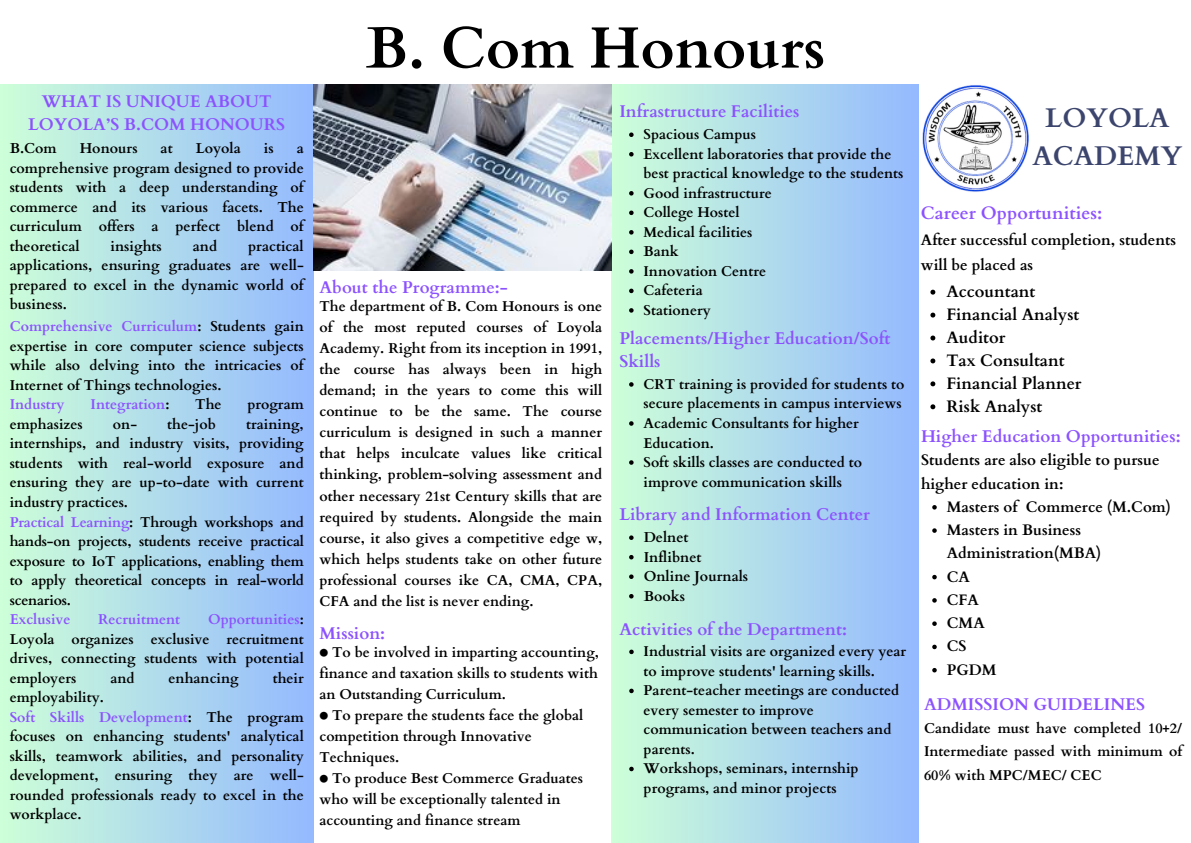
<style>
.page{position:relative;width:1191px;height:843px;background:#fff}
.page>*{position:absolute;margin:0;border:0;box-sizing:border-box;transform-origin:0 0}
.t1{font:700 58.3px "Cardo";color:#000}
.t2{font:700 27px/37.5px "Cardo";color:#3c456d;text-align:center}
.t3{font:700 18px "Cardo";color:#8c52ff}
.t4{font:700 17px/23.2px "Cardo";color:#8c52ff}
.t5{font:700 16.9px/23.3px "Cardo";color:#8c52ff;text-align:center}
.t6{font:700 16.6px "Cardo";color:#000}
.t7{font:700 15.2px/23.2px "Cardo";color:#000}
.t8{font:700 14.3px/19.5px "Cardo";color:#000;text-align:justify}
.t9{font:700 14.2px/19.5px "Cardo";color:#000}
.t10{font:700 14.2px "Cardo";color:#8c52ff}
.s1{color:#8c52ff}
.s2{color:#000}
</style>
<div class="page">
<div style="left:0;top:84px;width:313px;height:758px;background:linear-gradient(to right,#cdffd8,#95baff)"></div>
<div style="left:611px;top:84px;width:307px;height:758px;background:linear-gradient(to right,#cdffd8,#95baff)"></div>
<img style="left:313px;top:84px;width:298px;height:186px">
<img style="left:922px;top:85px;width:107px;height:107px">
<svg style="left:629px;top:132px;width:4px;height:5px"></svg>
<svg style="left:629px;top:152px;width:4px;height:4px"></svg>
<svg style="left:629px;top:191px;width:4px;height:4px"></svg>
<svg style="left:629px;top:210px;width:4px;height:5px"></svg>
<svg style="left:629px;top:230px;width:4px;height:4px"></svg>
<svg style="left:629px;top:249px;width:4px;height:5px"></svg>
<svg style="left:629px;top:269px;width:4px;height:4px"></svg>
<svg style="left:629px;top:288px;width:4px;height:5px"></svg>
<svg style="left:629px;top:308px;width:4px;height:4px"></svg>
<svg style="left:629px;top:382px;width:4px;height:4px"></svg>
<svg style="left:629px;top:421px;width:4px;height:4px"></svg>
<svg style="left:629px;top:460px;width:4px;height:4px"></svg>
<svg style="left:629px;top:535px;width:4px;height:4px"></svg>
<svg style="left:629px;top:554px;width:4px;height:5px"></svg>
<svg style="left:629px;top:574px;width:4px;height:4px"></svg>
<svg style="left:629px;top:593px;width:4px;height:5px"></svg>
<svg style="left:629px;top:649px;width:4px;height:5px"></svg>
<svg style="left:629px;top:688px;width:4px;height:5px"></svg>
<svg style="left:629px;top:766px;width:4px;height:5px"></svg>
<svg style="left:930px;top:289px;width:5px;height:5px"></svg>
<svg style="left:930px;top:312px;width:5px;height:5px"></svg>
<svg style="left:930px;top:335px;width:5px;height:5px"></svg>
<svg style="left:930px;top:358px;width:5px;height:5px"></svg>
<svg style="left:930px;top:381px;width:5px;height:5px"></svg>
<svg style="left:930px;top:404px;width:5px;height:5px"></svg>
<svg style="left:932px;top:505px;width:4px;height:4px"></svg>
<svg style="left:932px;top:528px;width:4px;height:4px"></svg>
<svg style="left:932px;top:574px;width:4px;height:5px"></svg>
<svg style="left:932px;top:598px;width:4px;height:4px"></svg>
<svg style="left:932px;top:621px;width:4px;height:4px"></svg>
<svg style="left:932px;top:644px;width:4px;height:5px"></svg>
<svg style="left:932px;top:668px;width:4px;height:4px"></svg>
<h6 class="t5" style="left:28px;top:90px;width:258px">WHAT IS UNIQUE ABOUT<br>LOYOLA’S B.COM HONOURS</h6>
<p class="t8" style="left:10px;top:139px;width:49px">B.Com</p>
<p class="t8" style="left:80px;top:139px;width:59px">Honours</p>
<p class="t8" style="left:161px;top:139px;width:14px">at</p>
<p class="t8" style="left:196px;top:139px;width:47px">Loyola</p>
<p class="t8" style="left:264px;top:139px;width:11px">is</p>
<p class="t8" style="left:10px;top:139px;width:295px;text-indent:287px">a comprehensive program designed to provide students with a deep understanding of commerce and its various facets. The curriculum offers a perfect blend of theoretical</p>
<p class="t8" style="left:10px;top:236px;width:295px;text-indent:238px">practical applications, ensuring graduates are well&shy;prepared to excel in the dynamic world of business.</p>
<p class="t8" style="left:110px;top:236px;width:53px">insights</p>
<p class="t8" style="left:193px;top:236px;width:26px">and</p>
<h6 class="t9" style="left:10px;top:317px;width:295px"><span class="s1">Comprehensive Curriculum</span>: Students gain expertise in core computer science subjects while also delving into the intricacies of Internet of Things technologies.<br><span class="s1">Industry</span></h6>
<h6 class="t10" style="left:90px;top:395px;width:80px">Integration<span class="s2">:</span></h6>
<h6 class="t9" style="left:195px;top:395px;width:28px">The</h6>
<h6 class="t9" style="left:247px;top:395px;width:58px">program</h6>
<h6 class="t9" style="left:10px;top:414px;width:75px">emphasizes</h6>
<h6 class="t9" style="left:113px;top:414px;width:26px">on-</h6>
<h6 class="t9" style="left:167px;top:414px;width:50px">the-job</h6>
<h6 class="t9" style="left:10px;top:414px;width:296px;text-indent:236px">training, internships, and industry visits, providing students with real-world exposure and ensuring they are up-to-date with current industry practices.<br><span class="s1">Practical Learning</span>: Through workshops and hands-on projects, students receive practical exposure to IoT applications, enabling them to apply theoretical concepts in real-world scenarios.<br><span class="s1">Exclusive</span></h6>
<h6 class="t9" style="left:10px;top:609px;width:295px;text-align:justify;text-indent:198px"><span class="s1">Opportunities</span>:<br>Loyola organizes exclusive recruitment drives, connecting students with potential employers</h6>
<h6 class="t10" style="left:98px;top:610px;width:84px">Recruitment</h6>
<h6 class="t9" style="left:110px;top:668px;width:26px">and</h6>
<h6 class="t9" style="left:168px;top:668px;width:72px">enhancing</h6>
<h6 class="t9" style="left:273px;top:668px;width:33px">their</h6>
<h6 class="t9" style="left:10px;top:687px;width:295px">employability.<br><span class="s1">Soft Skills Development</span>: The program focuses on enhancing students' analytical skills, teamwork abilities, and personality development, ensuring they are well&shy;rounded professionals ready to excel in the workplace.</h6>
<h6 class="t1" style="left:366px;top:10px;width:461px">B. Com Honours</h6>
<h4 class="t4" style="left:319px;top:276px;width:190px">About the Programme:-</h4>
<h6 class="t9" style="left:319px;top:296px;width:284px;line-height:21px;text-align:justify">The department of B. Com Honours is one of the most reputed courses of Loyola Academy. Right from its inception in 1991, the course has always been in high demand; in the years to come this will continue to be the same. The course curriculum is designed in such a manner that helps inculcate values like critical thinking, problem-solving assessment and other necessary 21st Century skills that are required by students. Alongside the main course, it also gives a competitive edge w, which helps students take on other future professional courses ike CA, CMA, CPA, CFA and the list is never ending.</h6>
<h6 class="t4" style="left:319px;top:621px;width:67px">Mission:</h6>
<h6 class="t9" style="left:319px;top:641px;width:281px;line-height:21px;text-align:justify">● To be involved in imparting accounting, finance and taxation skills to students with an Outstanding Curriculum.</h6>
<h6 class="t9" style="left:319px;top:704px;width:265px;line-height:21px">● To prepare the students face the global competition through Innovative<br>Techniques.</h6>
<h6 class="t9" style="left:319px;top:767px;width:265px;line-height:21px">● To produce Best Commerce Graduates who will be exceptionally talented in accounting and finance stream</h6>
<h4 class="t4" style="left:619px;top:100px;width:182px">Infrastructure Facilities</h4>
<p class="t9" style="left:643px;top:125px;width:114px">Spacious Campus</p>
<p class="t9" style="left:643px;top:144px;width:261px">Excellent laboratories that provide the best practical knowledge to the students</p>
<p class="t9" style="left:643px;top:183px;width:130px">Good infrastructure</p>
<p class="t9" style="left:643px;top:203px;width:98px">College Hostel</p>
<p class="t9" style="left:643px;top:222px;width:110px">Medical facilities</p>
<p class="t9" style="left:643px;top:242px;width:37px">Bank</p>
<p class="t9" style="left:643px;top:261px;width:124px">Innovation Centre</p>
<p class="t9" style="left:643px;top:281px;width:61px">Cafeteria</p>
<p class="t9" style="left:643px;top:300px;width:69px">Stationery</p>
<h4 class="t4" style="left:619px;top:327px;width:273px">Placements/Higher Education/Soft<br>Skills</h4>
<p class="t9" style="left:643px;top:374px;width:262px">CRT training is provided for students to secure placements in campus interviews</p>
<p class="t9" style="left:643px;top:413px;width:217px">Academic Consultants for higher<br>Education.</p>
<p class="t9" style="left:643px;top:452px;width:220px">Soft skills classes are conducted to improve communication skills</p>
<h4 class="t4" style="left:619px;top:503px;width:252px">Library and Information Center</h4>
<p class="t8" style="left:643px;top:527px;width:46px">Delnet</p>
<p class="t8" style="left:643px;top:547px;width:59px">Inflibnet</p>
<p class="t8" style="left:643px;top:566px;width:106px">Online Journals</p>
<p class="t8" style="left:643px;top:586px;width:43px">Books</p>
<h4 class="t4" style="left:619px;top:617px;width:229px">Activities of the Department:</h4>
<p class="t9" style="left:643px;top:642px;width:264px">Industrial visits are organized every year to improve students' learning skills.</p>
<p class="t9" style="left:643px;top:681px;width:257px">Parent-teacher meetings are conducted every semester to improve communication between teachers and parents.</p>
<p class="t9" style="left:643px;top:759px;width:216px">Workshops, seminars, internship programs, and minor projects</p>
<p class="t2" style="left:1032px;top:100px;width:151px">LOYOLA<br>ACADEMY</p>
<h2 class="t3" style="left:920px;top:201px;width:183px">Career Opportunities:</h2>
<h2 class="t7" style="left:920px;top:227px;width:257px;line-height:24.8px">After successful completion, students will be placed as</h2>
<h6 class="t6" style="left:946px;top:280px;width:91px">Accountant</h6>
<p class="t6" style="left:946px;top:303px;width:134px">Financial Analyst</p>
<p class="t6" style="left:946px;top:326px;width:61px">Auditor</p>
<p class="t6" style="left:946px;top:349px;width:120px">Tax Consultant</p>
<p class="t6" style="left:946px;top:372px;width:137px">Financial Planner</p>
<p class="t6" style="left:946px;top:395px;width:97px">Risk Analyst</p>
<p class="t4" style="left:920px;top:425px;width:261px">Higher Education Opportunities:</p>
<p class="t7" style="left:920px;top:449px;width:240px">Students are also eligible to pursue higher education in:</p>
<h6 class="t7" style="left:946px;top:495px;width:226px">Masters of Commerce (M.Com)</h6>
<p class="t7" style="left:946px;top:518px;width:156px">Masters in Business<br>Administration(MBA)</p>
<p class="t7" style="left:946px;top:565px;width:25px">CA</p>
<p class="t7" style="left:946px;top:588px;width:34px">CFA</p>
<p class="t7" style="left:946px;top:611px;width:39px">CMA</p>
<p class="t7" style="left:946px;top:635px;width:21px">CS</p>
<p class="t7" style="left:946px;top:658px;width:51px">PGDM</p>
<p class="t4" style="left:923px;top:692px;width:223px">ADMISSION GUIDELINES</p>
<p class="t9" style="left:923px;top:716px;width:260px;line-height:23.2px;text-align:justify">Candidate must have completed 10+2/ Intermediate passed with minimum of 60% with MPC/MEC/ CEC</p>
</div>
